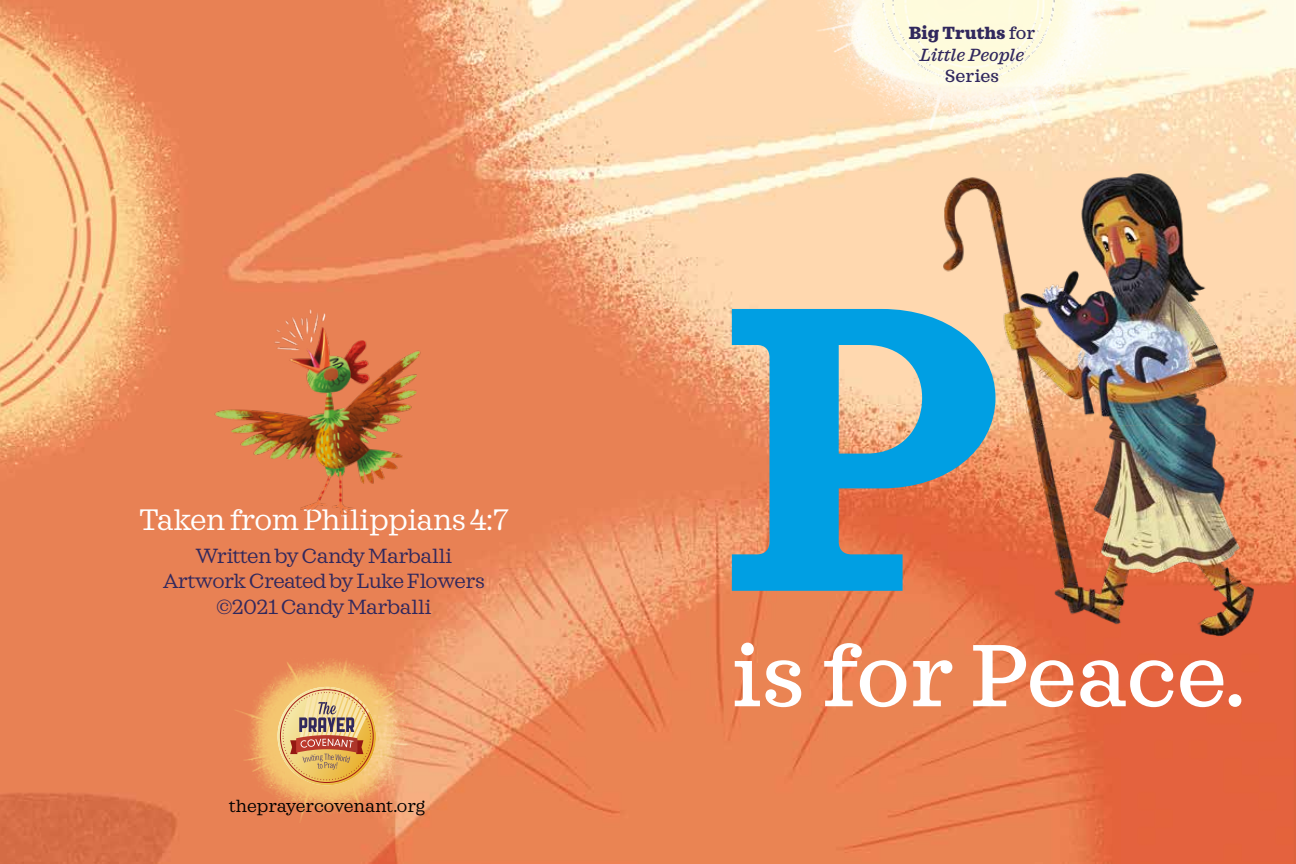
<style>
.page{position:relative;width:1296px;height:864px;background:#fff}
.page>*{position:absolute;margin:0;border:0;box-sizing:border-box;transform-origin:0 0}
.t1{font:700 414.6px "Sagona";color:#009fe3}
.t2{font:500 90px "Sagona";color:#fff}
.t3{font:30.3px "Sagona";letter-spacing:-.025em;color:#fff}
.t4{font:21px "Sagona";letter-spacing:-.025em;color:#31285d}
.t5{font:italic 500 18px/21.6px "Sagona";color:#31285d;text-align:center}
.t6{font:18px "Sagona";letter-spacing:-.01em;color:#000}
.t7{font:500 18px "Sagona";color:#31285d}
.s1{font-weight:800;font-style:normal}
.s2{font-style:normal}
</style>
<div class="page">
<img style="left:0;top:0;width:1296px;height:864px">
<img style="left:797px;top:0;width:352px;height:130px">
<img style="left:233px;top:658px;width:184px;height:165px">
<img style="left:278px;top:687px;width:98px;height:98px">
<img style="left:860px;top:107px;width:436px;height:595px">
<img style="left:177px;top:273px;width:280px;height:280px">
<img style="left:845px;top:0;width:243px;height:111px">
<h3 class="t3" style="left:139px;top:501px;width:372px">Taken from Philippians 4:7</h3>
<p class="t4" style="left:163px;top:569px;width:323px">Artwork Created by Luke Flowers</p>
<p class="t4" style="left:196px;top:544px;width:258px">Written by Candy Marballi</p>
<p class="t4" style="left:216px;top:594px;width:217px">©2021 Candy Marballi</p>
<p class="t6" style="left:229px;top:795px;width:197px">theprayercovenant.org</p>
<p class="t5" style="left:909px;top:22px;width:128px"><span class="s1">Big Truths</span> <span class="s2">for<br></span>Little People</p>
<p class="t7" style="left:945px;top:65px;width:56px">Series</p>
<h1 class="t1" style="left:720px;top:189px;width:290px">P</h1>
<h2 class="t2" style="left:731px;top:621px;width:517px">is for Peace.</h2>
</div>
